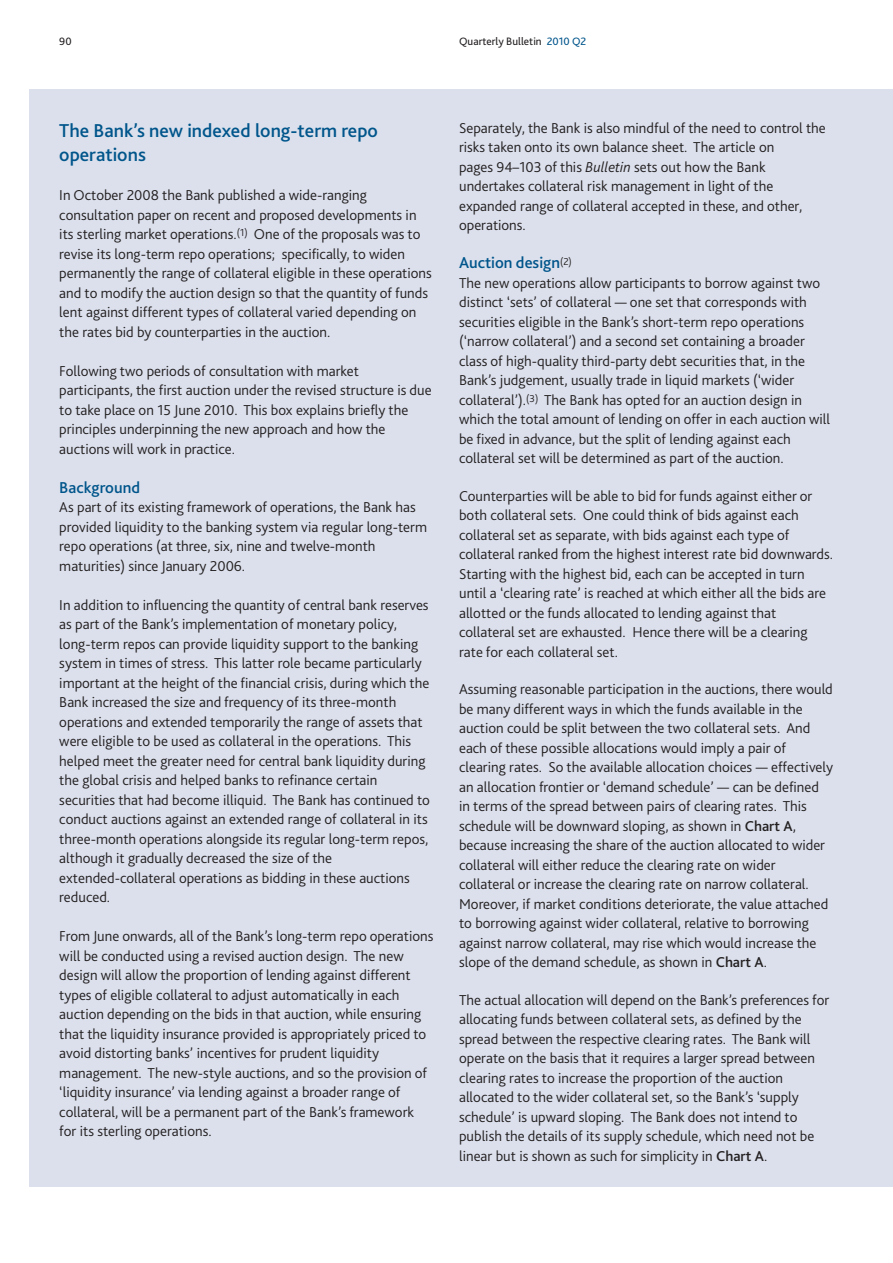
<style>
.page{position:relative;width:893px;height:1263px;background:#fff}
.page>*{position:absolute;margin:0;border:0;box-sizing:border-box;transform-origin:0 0}
.t1{font:500 19.5px/24.3px "Bliss 2";color:#00558b}
.t2{font:500 16.5px "Bliss 2";color:#00558b}
.t3{font:300 15px/19.5px "Bliss 2";color:#231f20}
.t4{font:11.25px "Bliss 2";color:#231f20}
.s1{color:#00558b}
.s2{font-style:italic}
.s3{font-weight:500}
</style>
<div class="page">
<div style="left:30px;top:89px;width:862px;height:1097px;background:#dbe0ec"></div>
<p class="t4" style="left:59px;top:37px;width:14px">90</p>
<p class="t4" style="left:459px;top:37px;width:129px">Quarterly Bulletin <span class="s1">2010 Q2</span></p>
<h1 class="t1" style="left:59px;top:120px;width:320px">The Bank’s new indexed long-term repo operations</h1>
<p class="t3" style="left:59px;top:187px;width:374px">In October 2008 the Bank published a wide-ranging consultation paper on recent and proposed developments in its sterling market operations.<sup>(1)</sup> One of the proposals was to revise its long-term repo operations; specifically, to widen permanently the range of collateral eligible in these operations and to modify the auction design so that the quantity of funds lent against different types of collateral varied depending on the rates bid by counterparties in the auction.</p>
<p class="t3" style="left:59px;top:362px;width:374px">Following two periods of consultation with market participants, the first auction under the revised structure is due to take place on 15 June 2010. This box explains briefly the principles underpinning the new approach and how the auctions will work in practice.</p>
<p class="t2" style="left:59px;top:481px;width:82px">Background</p>
<p class="t3" style="left:59px;top:499px;width:369px">As part of its existing framework of operations, the Bank has provided liquidity to the banking system via regular long-term repo operations (at three, six, nine and twelve-month maturities) since January 2006.</p>
<p class="t3" style="left:59px;top:596px;width:372px">In addition to influencing the quantity of central bank reserves as part of the Bank’s implementation of monetary policy, long-term repos can provide liquidity support to the banking system in times of stress. This latter role became particularly important at the height of the financial crisis, during which the Bank increased the size and frequency of its three-month operations and extended temporarily the range of assets that were eligible to be used as collateral in the operations. This helped meet the greater need for central bank liquidity during the global crisis and helped banks to refinance certain securities that had become illiquid. The Bank has continued to conduct auctions against an extended range of collateral in its three-month operations alongside its regular long-term repos, although it gradually decreased the size of the extended-collateral operations as bidding in these auctions reduced.</p>
<p class="t3" style="left:59px;top:928px;width:376px">From June onwards, all of the Bank’s long-term repo operations will be conducted using a revised auction design. The new design will allow the proportion of lending against different types of eligible collateral to adjust automatically in each auction depending on the bids in that auction, while ensuring that the liquidity insurance provided is appropriately priced to avoid distorting banks’ incentives for prudent liquidity management. The new-style auctions, and so the provision of ‘liquidity insurance’ via lending against a broader range of collateral, will be a permanent part of the Bank’s framework for its sterling operations.</p>
<p class="t3" style="left:459px;top:119px;width:368px">Separately, the Bank is also mindful of the need to control the risks taken onto its own balance sheet. The article on<br>pages 94–103 of this <span class="s2">Bulletin</span> sets out how the Bank undertakes collateral risk management in light of the expanded range of collateral accepted in these, and other, operations.</p>
<p class="t2" style="left:459px;top:257px;width:114px">Auction design<sup>(2)</sup></p>
<p class="t3" style="left:459px;top:275px;width:373px">The new operations allow participants to borrow against two distinct ‘sets’ of collateral — one set that corresponds with securities eligible in the Bank’s short-term repo operations (‘narrow collateral’) and a second set containing a broader class of high-quality third-party debt securities that, in the Bank’s judgement, usually trade in liquid markets (‘wider collateral’).<sup>(3)</sup> The Bank has opted for an auction design in which the total amount of lending on offer in each auction will be fixed in advance, but the split of lending against each collateral set will be determined as part of the auction.</p>
<p class="t3" style="left:459px;top:488px;width:375px">Counterparties will be able to bid for funds against either or both collateral sets. One could think of bids against each collateral set as separate, with bids against each type of collateral ranked from the highest interest rate bid downwards.<br>Starting with the highest bid, each can be accepted in turn until a ‘clearing rate’ is reached at which either all the bids are allotted or the funds allocated to lending against that collateral set are exhausted. Hence there will be a clearing rate for each collateral set.</p>
<p class="t3" style="left:459px;top:681px;width:375px">Assuming reasonable participation in the auctions, there would be many different ways in which the funds available in the auction could be split between the two collateral sets. And each of these possible allocations would imply a pair of clearing rates. So the available allocation choices — effectively an allocation frontier or ‘demand schedule’ — can be defined in terms of the spread between pairs of clearing rates. This schedule will be downward sloping, as shown in <span class="s3">Chart A</span>, because increasing the share of the auction allocated to wider collateral will either reduce the clearing rate on wider collateral or increase the clearing rate on narrow collateral.<br>Moreover, if market conditions deteriorate, the value attached to borrowing against wider collateral, relative to borrowing against narrow collateral, may rise which would increase the slope of the demand schedule, as shown in <span class="s3">Chart A</span>.</p>
<p class="t3" style="left:459px;top:992px;width:372px">The actual allocation will depend on the Bank’s preferences for allocating funds between collateral sets, as defined by the spread between the respective clearing rates. The Bank will operate on the basis that it requires a larger spread between clearing rates to increase the proportion of the auction allocated to the wider collateral set, so the Bank’s ‘supply schedule’ is upward sloping. The Bank does not intend to publish the details of its supply schedule, which need not be linear but is shown as such for simplicity in <span class="s3">Chart A</span>.</p>
</div>
